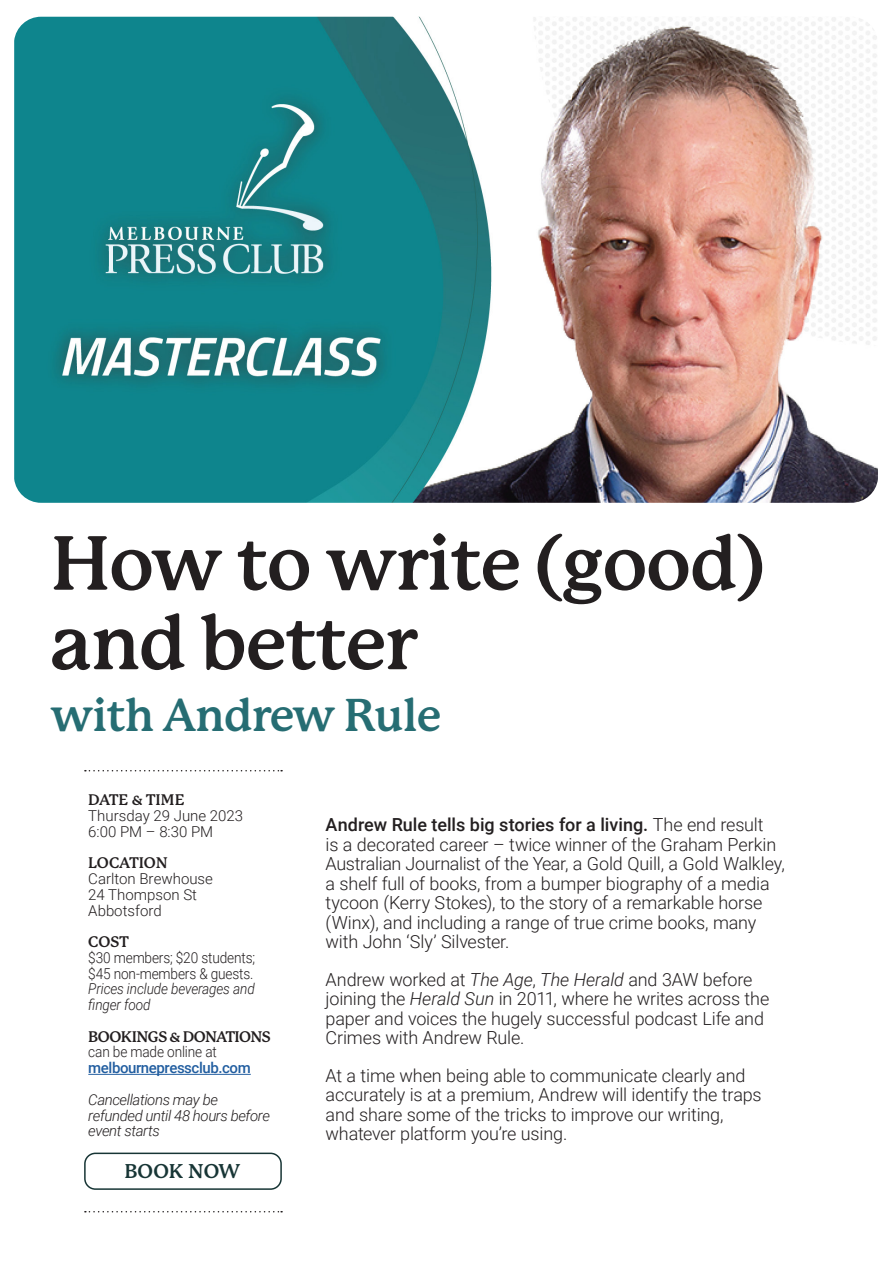
<style>
.page{position:relative;width:893px;height:1263px;background:#fff}
.page>*{position:absolute;margin:0;border:0;box-sizing:border-box;transform-origin:0 0}
.t1{font:700 75px "P22 Mackinac Pro";letter-spacing:-.02em;color:#231f20}
.t2{font:700 45px "P22 Mackinac Pro";letter-spacing:-.02em;color:#266d73}
.t3{font:700 19.5px "P22 Mackinac Pro";color:#173535}
.Paragraph_Style_2{font:300 18px/19.5px "Roboto";letter-spacing:-.01em;color:#231f20}
.t4{font:300 15px/15.8px "Roboto";color:#231f20}
.t5{font:500 15px/15.8px "Roboto";letter-spacing:-.03em;color:#225ea0}
.t6{font:italic 300 15px/15.8px "Roboto";letter-spacing:-.03em;color:#231f20}
.t7{font:300 15px/15.8px "Roboto";color:#231f20;scale:.91 1}
.t8{font:italic 300 15px/15.8px "Roboto";letter-spacing:-.01em;color:#231f20;scale:.91 1}
.t9{font:700 15px "P22 Mackinac Pro";color:#231f20}
.s1{font-family:"P22 Mackinac Pro";font-weight:700}
.s2{font-family:"P22 Mackinac Pro";font-weight:700;color:#231f20}
.s3{font-weight:300;color:#231f20}
.s4{font-weight:500}
.s5{font-style:italic}
</style>
<div class="page">
<img style="left:14px;top:17px;width:864px;height:486px">
<hr style="left:88px;top:1074px;width:163px;height:1px;background:#225ea0">
<svg style="left:85px;top:1211px;width:197px;height:1px"></svg>
<svg style="left:85px;top:770px;width:197px;height:1px"></svg>
<div style="left:84px;top:1152px;width:198px;height:38px;border:2px solid #173535;border-radius:10px"></div>
<p class="t1" style="left:51px;top:521px;width:716px">How to write (good)</p>
<p class="t1" style="left:51px;top:600px;width:368px">and better</p>
<p class="t2" style="left:51px;top:689px;width:392px">with Andrew Rule</p>
<p class="t9" style="left:88px;top:792px;width:98px">DATE &amp; TIME</p>
<p class="t4" style="left:88px;top:807px;width:156px">Thursday 29 June 2023</p>
<p class="t4" style="left:88px;top:823px;width:126px">6:00 PM – 8:30 PM</p>
<p class="t4" style="left:88px;top:855px;width:126px"><span class="s1">LOCATION<br></span>Carlton Brewhouse</p>
<p class="t4" style="left:88px;top:886px;width:110px">24 Thompson St</p>
<p class="t4" style="left:88px;top:902px;width:75px">Abbotsford</p>
<p class="t7" style="left:88px;top:933px;width:185px"><span class="s1">COST<br></span>$30 members; $20 students;</p>
<p class="t7" style="left:88px;top:965px;width:183px">$45 non-members &amp; guests.</p>
<p class="t8" style="left:88px;top:981px;width:184px">Prices include beverages and finger food</p>
<p class="t5" style="left:88px;top:1028px;width:184px"><span class="s2">BOOKINGS &amp; DONATIONS </span><span class="s3">can be made online at </span>melbournepressclub.com</p>
<p class="t6" style="left:88px;top:1091px;width:183px">Cancellations may be refunded until 48 hours before event starts</p>
<p class="t3" style="left:124px;top:1160px;width:118px">BOOK NOW</p>
<p class="Paragraph_Style_2" style="left:326px;top:814px;width:461px"><span class="s4">Andrew Rule tells big stories for a living.</span> The end result<br>is a decorated career – twice winner of the Graham Perkin Australian Journalist of the Year, a Gold Quill, a Gold Walkley, a shelf full of books, from a bumper biography of a media tycoon (Kerry Stokes), to the story of a remarkable horse (Winx), and including a range of true crime books, many with John ‘Sly’ Silvester.</p>
<p class="Paragraph_Style_2" style="left:326px;top:969px;width:445px">Andrew worked at <span class="s5">The Age</span>, <span class="s5">The Herald</span> and 3AW before joining the <span class="s5">Herald Sun</span> in 2011, where he writes across the paper and voices the hugely successful podcast Life and Crimes with Andrew Rule.</p>
<p class="Paragraph_Style_2" style="left:326px;top:1065px;width:438px">At a time when being able to communicate clearly and accurately is at a premium, Andrew will identify the traps and share some of the tricks to improve our writing, whatever platform you’re using.</p>
</div>
